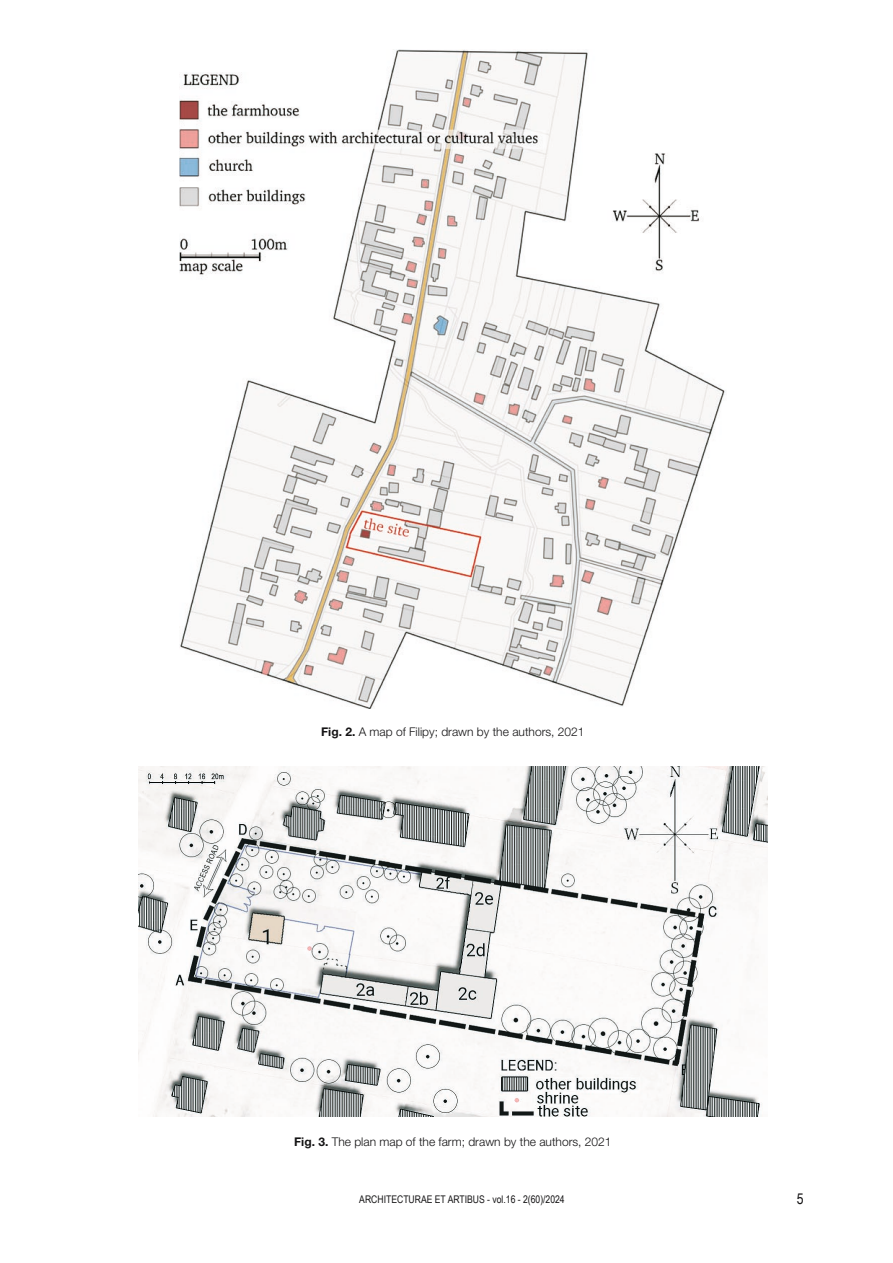
<style>
.page{position:relative;width:893px;height:1263px;background:#fff}
.page>*{position:absolute;margin:0;border:0;box-sizing:border-box;transform-origin:0 0}
.t1{font:15px "Arial Narrow";color:#141314}
.t2{font:300 12px "Helvetica Neue LT Pro";color:#141314}
.t3{font:10.5px "Arial Narrow";color:#141314}
.s1{font-weight:700}
</style>
<div class="page">
<img style="left:179px;top:50px;width:547px;height:658px">
<img style="left:139px;top:766px;width:628px;height:350px">
<p class="t2" style="left:321px;top:725px;width:265px"><span class="s1">Fig. 2.</span> A map of Filipy; drawn by the authors, 2021</p>
<p class="t2" style="left:294px;top:1134px;width:319px"><span class="s1">Fig. 3.</span> The plan map of the farm; drawn by the authors, 2021</p>
<p class="t3" style="left:359px;top:1192px;width:207px">ARCHITECTURAE ET ARTIBUS - vol.16 - 2(60)/2024</p>
<p class="t1" style="left:797px;top:1187px;width:8px">5</p>
</div>
